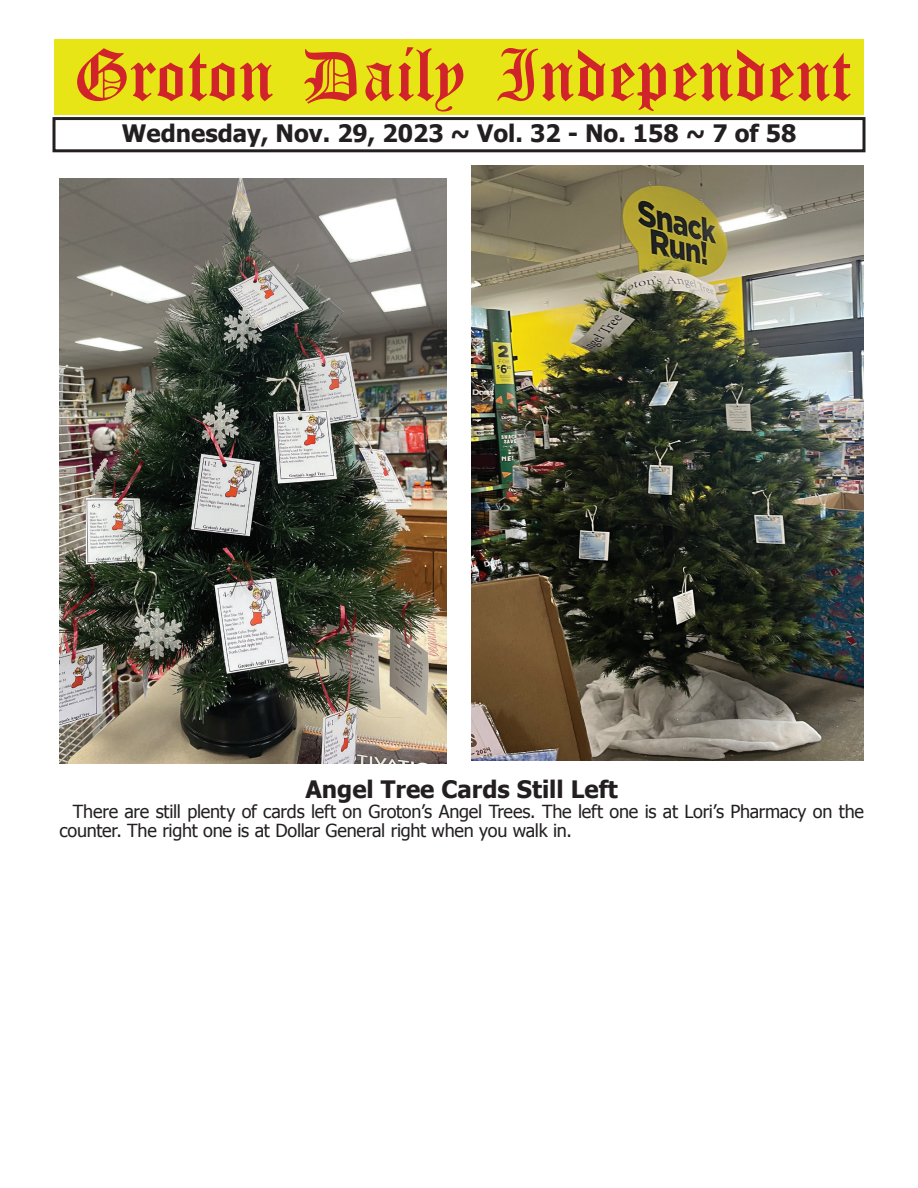
<style>
.page{position:relative;width:918px;height:1188px;background:#fff}
.page>*{position:absolute;margin:0;border:0;box-sizing:border-box;transform-origin:0 0}
.t1{font:54px "Old English Five";color:#d1232a}
.t2{font:700 24px "Tahoma";color:#231f20}
.t3{font:18px/19.5px "Tahoma";letter-spacing:-.015em;color:#231f20}
</style>
<div class="page">
<div style="left:52px;top:117px;width:814px;height:35px;border:3px solid #231f20"></div>
<div style="left:54px;top:40px;width:810px;height:75px;background:#e7e515"></div>
<img style="left:59px;top:179px;width:388px;height:585px">
<img style="left:471px;top:165px;width:393px;height:595px">
<h1 class="t1" style="left:73px;top:50px;width:779px">Groton Daily Independent</h1>
<h2 class="t2" style="left:122px;top:116px;width:676px">Wednesday, Nov. 29, 2023 ~ Vol. 32 - No. 158 ~ 7 of 58</h2>
<h2 class="t2" style="left:306px;top:773px;width:314px">Angel Tree Cards Still Left</h2>
<p class="t3" style="left:59px;top:800px;width:806px;text-indent:14px">There are still plenty of cards left on Groton’s Angel Trees. The left one is at Lori’s Pharmacy on the counter. The right one is at Dollar General right when you walk in.</p>
</div>
